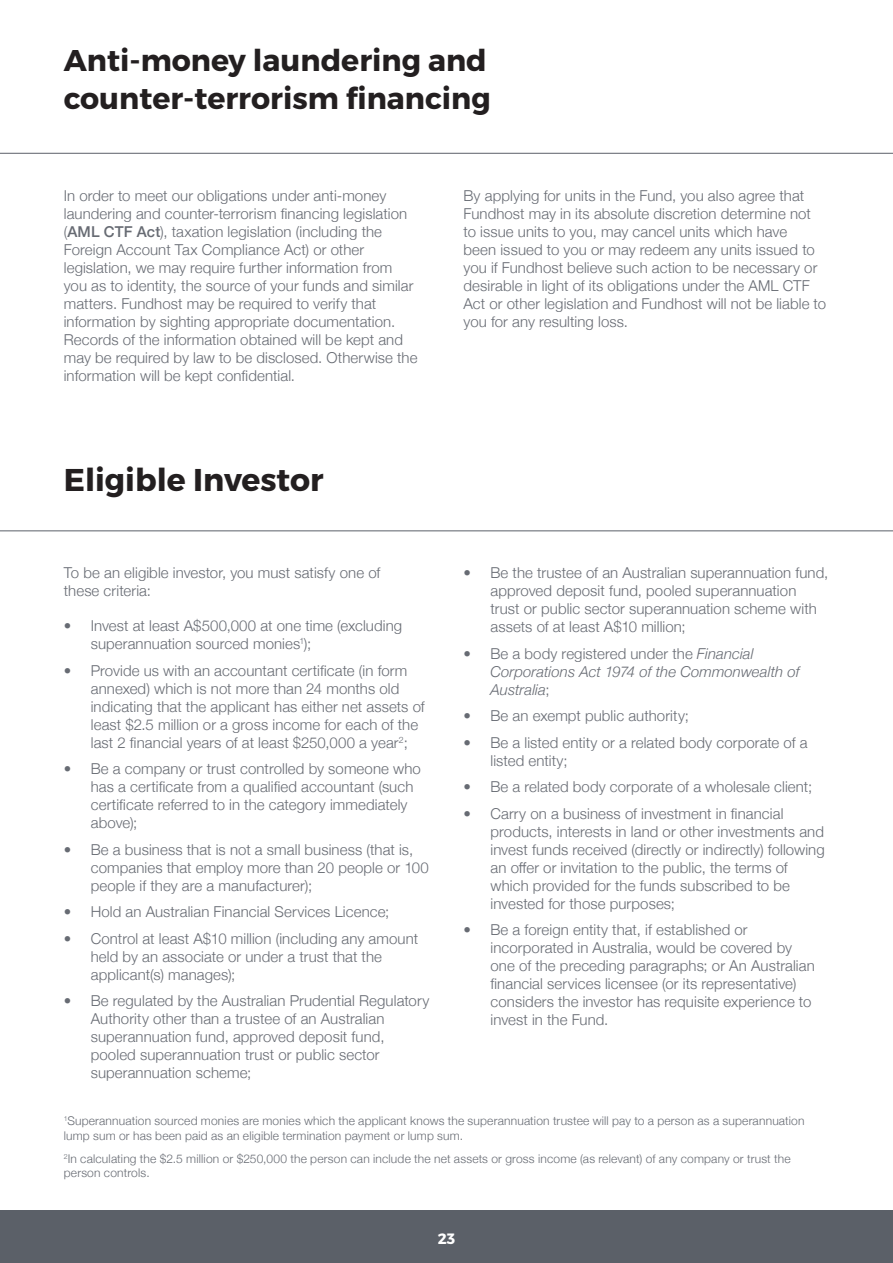
<style>
.page{position:relative;width:893px;height:1263px;background:#fff}
.page>*{position:absolute;margin:0;border:0;box-sizing:border-box;transform-origin:0 0}
.Content_page_-_Large{font:700 31.5px "Montserrat";color:#231f20}
.Content_page_-_Large-2{font:700 30px/37.5px "Montserrat";color:#231f20}
.Body_Copy{font:300 15px/18px "Helvetica Neue";letter-spacing:.005em;color:#676b73}
.t1{font:italic 300 15px/18px "Helvetica Neue";letter-spacing:.005em;color:#676b73}
.t2{font:700 15px "Montserrat";color:#fff}
.Body_Copy-2{font:300 12px/14.4px "Helvetica Neue";letter-spacing:.015em;color:#676b73}
.s1{font-weight:500}
.s2{font-style:normal}
</style>
<div class="page">
<div style="left:0;top:1211px;width:893px;height:52px;background:#5b6068"></div>
<hr style="left:0;top:153px;width:893px;height:1px;background:#5b6068">
<hr style="left:0;top:531px;width:893px;height:1px;background:#5b6068">
<p class="Content_page_-_Large-2" style="left:64px;top:42px;width:429px">Anti-money laundering and counter-terrorism financing</p>
<p class="Body_Copy" style="left:64px;top:185px;width:355px">In order to meet our obligations under anti-money laundering and counter-terrorism financing legislation (<span class="s1">AML CTF Act</span>), taxation legislation (including the Foreign Account Tax Compliance Act) or other legislation, we may require further information from you as to identity, the source of your funds and similar matters. Fundhost may be required to verify that information by sighting appropriate documentation.<br>Records of the information obtained will be kept and may be required by law to be disclosed. Otherwise the information will be kept confidential.</p>
<p class="Content_page_-_Large" style="left:64px;top:460px;width:261px">Eligible Investor</p>
<p class="Body_Copy" style="left:64px;top:563px;width:318px">To be an eligible investor, you must satisfy one of these criteria:</p>
<p class="Body_Copy" style="left:91px;top:616px;width:313px;text-indent:-27px">• Invest at least A$500,000 at one time (excluding superannuation sourced monies<sup>1</sup>);</p>
<p class="Body_Copy" style="left:91px;top:660px;width:336px;text-indent:-27px">• Provide us with an accountant certificate (in form annexed) which is not more than 24 months old indicating that the applicant has either net assets of least $2.5 million or a gross income for each of the last 2 financial years of at least $250,000 a year<sup>2</sup>;</p>
<p class="Body_Copy" style="left:91px;top:759px;width:332px;text-indent:-27px">• Be a company or trust controlled by someone who has a certificate from a qualified accountant (such certificate referred to in the category immediately above);</p>
<p class="Body_Copy" style="left:91px;top:839px;width:340px;text-indent:-27px">• Be a business that is not a small business (that is, companies that employ more than 20 people or 100 people if they are a manufacturer);</p>
<p class="Body_Copy" style="left:64px;top:902px;width:327px">• Hold an Australian Financial Services Licence;</p>
<p class="Body_Copy" style="left:91px;top:928px;width:329px;text-indent:-27px">• Control at least A$10 million (including any amount held by an associate or under a trust that the applicant(s) manages);</p>
<p class="Body_Copy" style="left:91px;top:991px;width:340px;text-indent:-27px">• Be regulated by the Australian Prudential Regulatory Authority other than a trustee of an Australian superannuation fund, approved deposit fund, pooled superannuation trust or public sector superannuation scheme;</p>
<p class="Body_Copy" style="left:463px;top:185px;width:364px">By applying for units in the Fund, you also agree that Fundhost may in its absolute discretion determine not to issue units to you, may cancel units which have<br>been issued to you or may redeem any units issued to you if Fundhost believe such action to be necessary or desirable in light of its obligations under the AML CTF Act or other legislation and Fundhost will not be liable to you for any resulting loss.</p>
<p class="Body_Copy" style="left:490px;top:563px;width:339px;text-indent:-27px">• Be the trustee of an Australian superannuation fund, approved deposit fund, pooled superannuation trust or public sector superannuation scheme with assets of at least A$10 million;</p>
<p class="t1" style="left:490px;top:643px;width:311px;text-indent:-27px"><span class="s2">• Be a body registered under the</span> Financial<br>Corporations Act 1974 of the Commonwealth of<br>Australia<span class="s2">;</span></p>
<p class="Body_Copy" style="left:463px;top:706px;width:227px">• Be an exempt public authority;</p>
<p class="Body_Copy" style="left:490px;top:732px;width:319px;text-indent:-27px">• Be a listed entity or a related body corporate of a listed entity;</p>
<p class="Body_Copy" style="left:463px;top:777px;width:350px">• Be a related body corporate of a wholesale client;</p>
<p class="Body_Copy" style="left:490px;top:803px;width:336px;text-indent:-27px">• Carry on a business of investment in financial products, interests in land or other investments and invest funds received (directly or indirectly) following an offer or invitation to the public, the terms of which provided for the funds subscribed to be invested for those purposes;</p>
<p class="Body_Copy" style="left:490px;top:920px;width:326px;text-indent:-27px">• Be a foreign entity that, if established or incorporated in Australia, would be covered by one of the preceding paragraphs; or An Australian financial services licensee (or its representative) considers the investor has requisite experience to invest in the Fund.</p>
<p class="Body_Copy-2" style="left:64px;top:1113px;width:742px"><sup>1</sup>Superannuation sourced monies are monies which the applicant knows the superannuation trustee will pay to a person as a superannuation lump sum or has been paid as an eligible termination payment or lump sum.</p>
<p class="Body_Copy-2" style="left:64px;top:1150px;width:728px"><sup>2</sup>In calculating the $2.5 million or $250,000 the person can include the net assets or gross income (as relevant) of any company or trust the person controls.</p>
<p class="t2" style="left:438px;top:1229px;width:19px">23</p>
</div>
